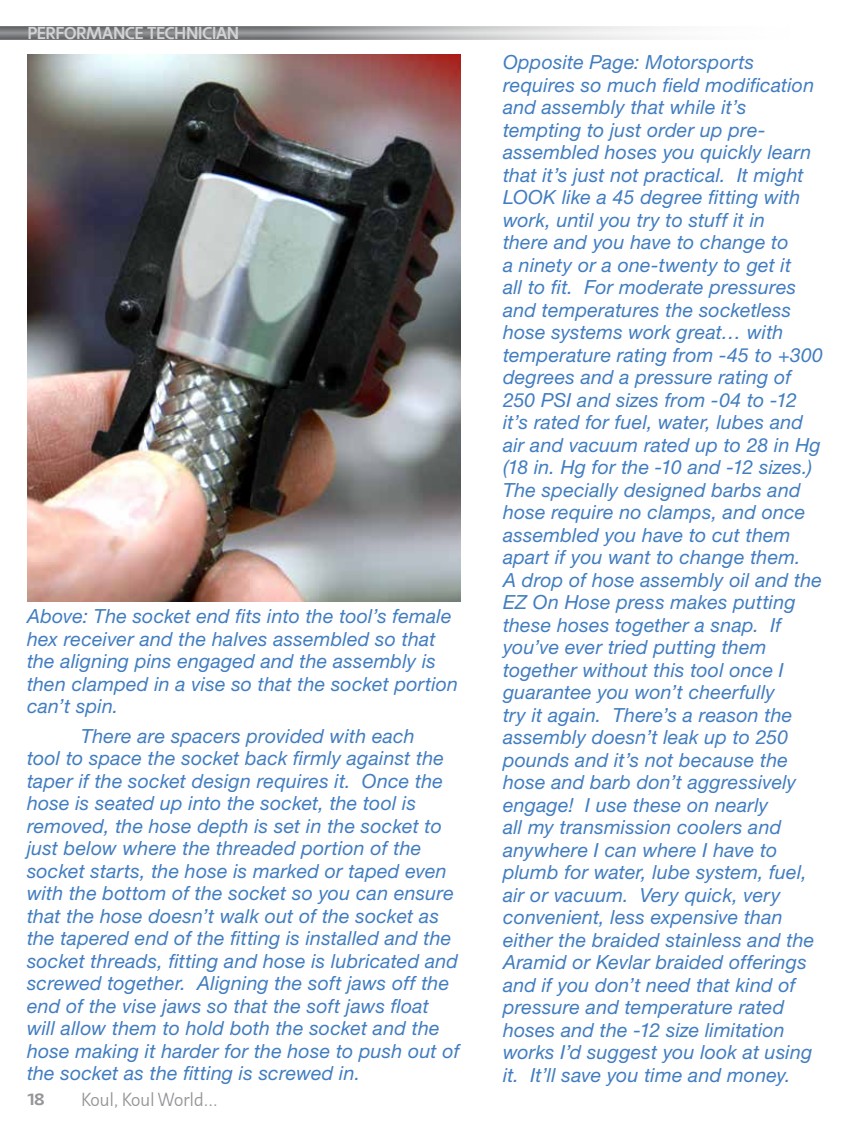
<style>
.page{position:relative;width:851px;height:1134px;background:#fff}
.page>*{position:absolute;margin:0;border:0;box-sizing:border-box;transform-origin:0 0}
.t1{font:italic 19.5px/22.5px "Helvetica Neue";letter-spacing:.01em;color:#417dc0}
.t2{font:300 18px "Machinato";letter-spacing:-.03em;color:#939598}
.t3{font:700 16.5px "Machinato";letter-spacing:-.01em;color:#d1d3d4}
.t4{font:700 16.5px "Machinato";color:#939598;scale:1.1 1}
</style>
<div class="page">
<div style="left:0;top:26px;width:825px;height:14px;background:#000;opacity:.5"></div>
<img style="left:27px;top:54px;width:434px;height:547px">
<p class="t3" style="left:27px;top:22px;width:213px">PERFORMANCE TECHNICIAN</p>
<p class="t1" style="left:27px;top:605px;width:432px">Above: The socket end fits into the tool’s female hex receiver and the halves assembled so that the aligning pins engaged and the assembly is then clamped in a vise so that the socket portion can’t spin.</p>
<p class="t1" style="left:27px;top:724px;width:434px;text-indent:54px">There are spacers provided with each<br>tool to space the socket back firmly against the taper if the socket design requires it. Once the hose is seated up into the socket, the tool is removed, the hose depth is set in the socket to just below where the threaded portion of the socket starts, the hose is marked or taped even with the bottom of the socket so you can ensure that the hose doesn’t walk out of the socket as the tapered end of the fitting is installed and the socket threads, fitting and hose is lubricated and screwed together. Aligning the soft jaws off the end of the vise jaws so that the soft jaws float will allow them to hold both the socket and the hose making it harder for the hose to push out of the socket as the fitting is screwed in.</p>
<p class="t4" style="left:27px;top:1088px;width:17px">18</p>
<p class="t2" style="left:81px;top:1089px;width:138px">Koul, Koul World...</p>
<p class="t1" style="left:503px;top:51px;width:321px">Opposite Page: Motorsports requires so much field modification and assembly that while it’s tempting to just order up pre&shy;assembled hoses you quickly learn that it’s just not practical. It might<br>LOOK like a 45 degree fitting with work, until you try to stuff it in<br>there and you have to change to<br>a ninety or a one-twenty to get it<br>all to fit. For moderate pressures and temperatures the socketless hose systems work great… with temperature rating from -45 to +300 degrees and a pressure rating of<br>250 PSI and sizes from -04 to -12 it’s rated for fuel, water, lubes and air and vacuum rated up to 28 in Hg (18 in. Hg for the -10 and -12 sizes.)<br>The specially designed barbs and hose require no clamps, and once assembled you have to cut them apart if you want to change them.<br>A drop of hose assembly oil and the<br>EZ On Hose press makes putting these hoses together a snap. If you’ve ever tried putting them together without this tool once I guarantee you won’t cheerfully<br>try it again. There’s a reason the assembly doesn’t leak up to 250 pounds and it’s not because the hose and barb don’t aggressively engage! I use these on nearly<br>all my transmission coolers and anywhere I can where I have to plumb for water, lube system, fuel, air or vacuum. Very quick, very convenient, less expensive than either the braided stainless and the<br>Aramid or Kevlar braided offerings and if you don’t need that kind of pressure and temperature rated hoses and the -12 size limitation works I’d suggest you look at using it. It’ll save you time and money.</p>
</div>
